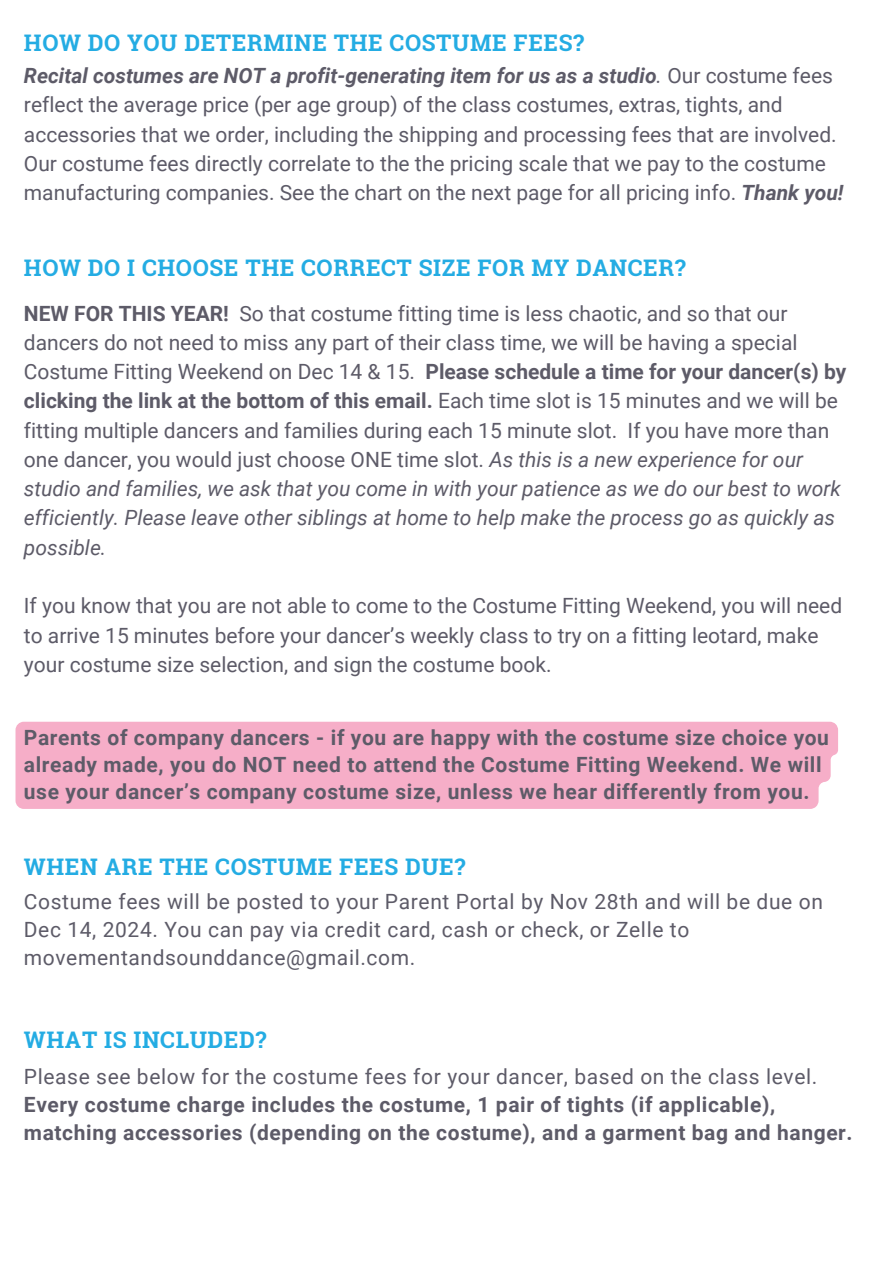
<style>
.page{position:relative;width:894px;height:1264px;background:#fff}
.page>*{position:absolute;margin:0;border:0;box-sizing:border-box;transform-origin:0 0}
.t1{font:700 22.8px "Roboto Slab";letter-spacing:.025em;color:#24ace3}
.t2{font:21px/29.2px "Roboto";color:#5d5b68}
.t3{font:700 21px/27px "Roboto";letter-spacing:.03em;color:#5d5b68}
.t4{font:21px/28.2px "Roboto";letter-spacing:.03em;color:#5d5b68}
.s1{font-weight:700;font-style:italic}
.s2{font-style:italic}
.s3{font-weight:700}
.s4{font-weight:400}
</style>
<div class="page">
<div style="left:16px;top:721px;width:821px;height:88px;background:#f6aec8"></div>
<p class="t1" style="left:24px;top:27px;width:561px">HOW DO YOU DETERMINE THE COSTUME FEES?</p>
<h1 class="t2" style="left:24px;top:61px;width:820px"><span class="s1">Recital costumes are NOT a profit-generating item for us as a studio</span><span class="s2">.</span> Our costume fees reflect the average price (per age group) of the class costumes, extras, tights, and accessories that we order, including the shipping and processing fees that are involved.<br>Our costume fees directly correlate to the the pricing scale that we pay to the costume manufacturing companies. See the chart on the next page for all pricing info. <span class="s1">Thank you!</span></h1>
<p class="t1" style="left:24px;top:252px;width:663px">HOW DO I CHOOSE THE CORRECT SIZE FOR MY DANCER?</p>
<h1 class="t2" style="left:24px;top:299px;width:823px"><span class="s3">NEW FOR THIS YEAR!</span> So that costume fitting time is less chaotic, and so that our dancers do not need to miss any part of their class time, we will be having a special Costume Fitting Weekend on Dec 14 &amp; 15. <span class="s3">Please schedule a time for your dancer(s) by clicking the link at the bottom of this email.</span> Each time slot is 15 minutes and we will be fitting multiple dancers and families during each 15 minute slot. If you have more than one dancer, you would just choose ONE time slot. <span class="s2">As this is a new experience for our studio and families, we ask that you come in with your patience as we do our best to work efficiently. Please leave other siblings at home to help make the process go as quickly as possible.</span></h1>
<p class="t2" style="left:24px;top:591px;width:819px">If you know that you are not able to come to the Costume Fitting Weekend, you will need to arrive 15 minutes before your dancer’s weekly class to try on a fitting leotard, make your costume size selection, and sign the costume book.</p>
<h2 class="t3" style="left:24px;top:724px;width:806px">Parents of company dancers - if you are happy with the costume size choice you already made, you do NOT need to attend the Costume Fitting Weekend. We will use your dancer’s company costume size, unless we hear differently from you.</h2>
<h1 class="t1" style="left:24px;top:850px;width:443px">WHEN ARE THE COSTUME FEES DUE?</h1>
<p class="t4" style="left:24px;top:887px;width:800px">Costume fees will be posted to your Parent Portal by Nov 28th and will be due on<br>Dec 14, 2024. You can pay via credit card, cash or check, or Zelle to movementandsounddance@gmail.com.</p>
<h1 class="t1" style="left:24px;top:1024px;width:244px">WHAT IS INCLUDED?</h1>
<p class="t3" style="left:24px;top:1062px;width:830px;line-height:28.2px"><span class="s4">Please see below for the costume fees for your dancer, based on the class level.<br></span>Every costume charge includes the costume, 1 pair of tights (if applicable), matching accessories (depending on the costume), and a garment bag and hanger.</p>
</div>
